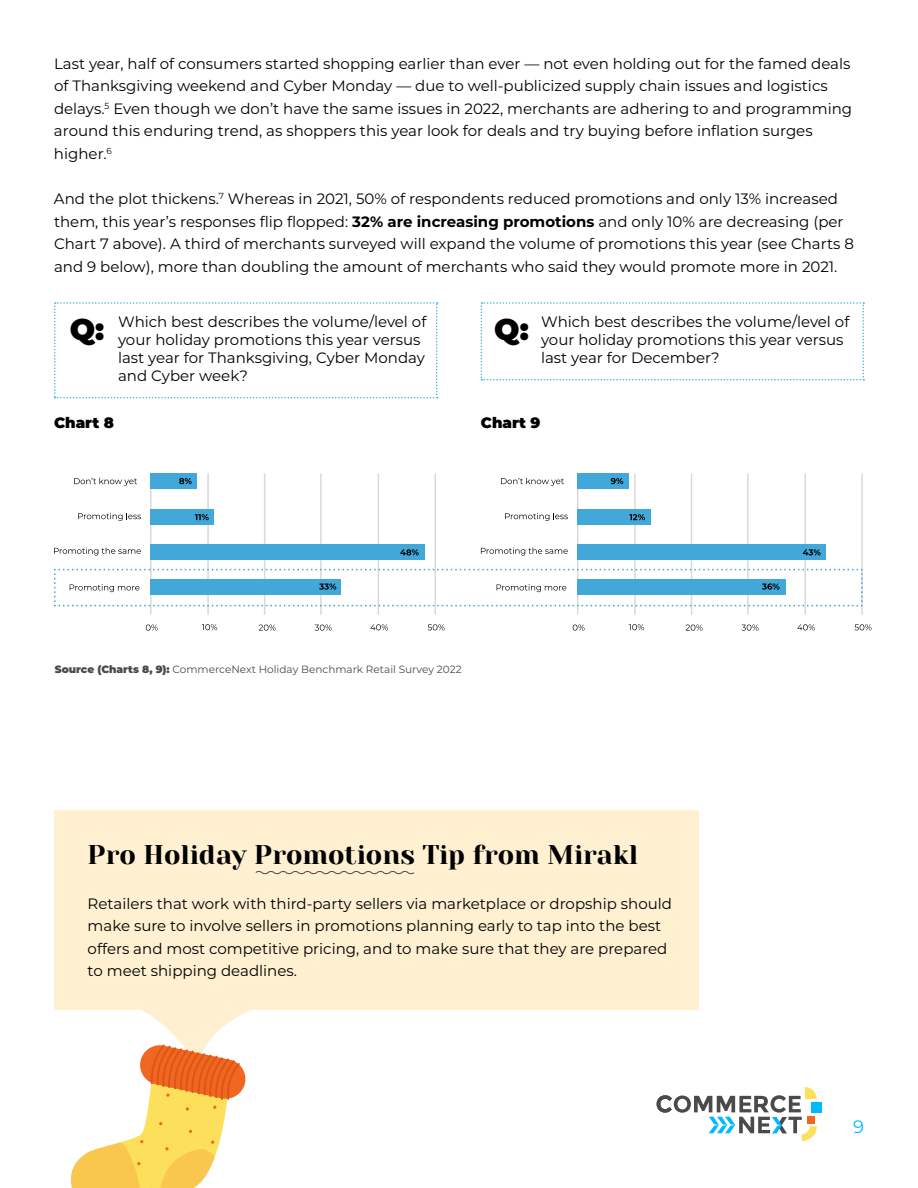
<style>
.page{position:relative;width:918px;height:1188px;background:#fff}
.page>*{position:absolute;margin:0;border:0;box-sizing:border-box;transform-origin:0 0}
.t1{font:27px "Yeseva One";color:#000}
.t2{font:18px "Montserrat";color:#00b9ff}
.t3{font:15px/22.5px "Montserrat";color:#000}
.t4{font:900 15px "Montserrat";color:#000}
.t5{font:10.5px "Montserrat";color:#4a4a4b}
.s1{font-weight:700}
.s2{font-weight:900;font-size:30px}
.s3{font-weight:900}
</style>
<div class="page">
<svg style="left:54px;top:302px;width:384px;height:96px"></svg>
<svg style="left:481px;top:302px;width:383px;height:78px"></svg>
<hr style="left:378px;top:473px;width:1px;height:142px;background:#d9d9d9">
<hr style="left:264px;top:473px;width:1px;height:142px;background:#d9d9d9">
<hr style="left:207px;top:473px;width:2px;height:142px;background:#d9d9d9">
<hr style="left:320px;top:473px;width:2px;height:142px;background:#d9d9d9">
<hr style="left:150px;top:473px;width:2px;height:141px;background:#d9d9d9">
<hr style="left:434px;top:473px;width:2px;height:142px;background:#d9d9d9">
<svg style="left:146px;top:625px;width:12px;height:6px"></svg>
<svg style="left:54px;top:548px;width:87px;height:8px"></svg>
<svg style="left:78px;top:513px;width:63px;height:8px"></svg>
<svg style="left:202px;top:624px;width:15px;height:6px"></svg>
<svg style="left:428px;top:624px;width:17px;height:6px"></svg>
<svg style="left:370px;top:624px;width:18px;height:6px"></svg>
<svg style="left:259px;top:625px;width:17px;height:6px"></svg>
<svg style="left:315px;top:625px;width:17px;height:6px"></svg>
<div style="left:150px;top:544px;width:275px;height:16px;background:#42a8d9"></div>
<div style="left:150px;top:509px;width:64px;height:16px;background:#42a8d9"></div>
<div style="left:150px;top:473px;width:47px;height:16px;background:#42a8d9"></div>
<svg style="left:74px;top:478px;width:63px;height:8px"></svg>
<svg style="left:179px;top:478px;width:13px;height:6px"></svg>
<svg style="left:195px;top:514px;width:14px;height:6px"></svg>
<svg style="left:400px;top:549px;width:19px;height:6px"></svg>
<hr style="left:805px;top:473px;width:1px;height:142px;background:#d9d9d9">
<hr style="left:691px;top:473px;width:1px;height:142px;background:#d9d9d9">
<hr style="left:634px;top:473px;width:2px;height:142px;background:#d9d9d9">
<hr style="left:747px;top:473px;width:2px;height:142px;background:#d9d9d9">
<hr style="left:577px;top:473px;width:1px;height:141px;background:#d9d9d9">
<hr style="left:861px;top:473px;width:2px;height:142px;background:#d9d9d9">
<svg style="left:573px;top:625px;width:12px;height:6px"></svg>
<svg style="left:481px;top:548px;width:87px;height:8px"></svg>
<svg style="left:505px;top:513px;width:63px;height:8px"></svg>
<svg style="left:629px;top:624px;width:15px;height:6px"></svg>
<svg style="left:855px;top:624px;width:17px;height:6px"></svg>
<svg style="left:797px;top:624px;width:18px;height:6px"></svg>
<svg style="left:686px;top:625px;width:17px;height:6px"></svg>
<svg style="left:742px;top:625px;width:17px;height:6px"></svg>
<div style="left:577px;top:544px;width:249px;height:16px;background:#42a8d9"></div>
<div style="left:577px;top:509px;width:73px;height:16px;background:#42a8d9"></div>
<div style="left:577px;top:473px;width:51px;height:16px;background:#42a8d9"></div>
<svg style="left:501px;top:478px;width:63px;height:8px"></svg>
<svg style="left:611px;top:478px;width:12px;height:6px"></svg>
<svg style="left:629px;top:514px;width:16px;height:6px"></svg>
<svg style="left:803px;top:549px;width:18px;height:6px"></svg>
<svg style="left:54px;top:568px;width:809px;height:39px"></svg>
<div style="left:54px;top:810px;width:644px;height:200px;background:#fef0d0"></div>
<div style="left:811px;top:1102px;width:11px;height:11px;background:#00b9ff"></div>
<svg style="left:657px;top:1087px;width:160px;height:54px"></svg>
<svg style="left:71px;top:1010px;width:179px;height:178px"></svg>
<svg style="left:255px;top:871px;width:160px;height:4px"></svg>
<p class="t3" style="left:54px;top:51px;width:800px">Last year, half of consumers started shopping earlier than ever — not even holding out for the famed deals of Thanksgiving weekend and Cyber Monday — due to well-publicized supply chain issues and logistics delays.<sup>5</sup> Even though we don’t have the same issues in 2022, merchants are adhering to and programming around this enduring trend, as shoppers this year look for deals and try buying before inflation surges higher.<sup>6</sup></p>
<p class="t3" style="left:54px;top:187px;width:801px">And the plot thickens.<sup>7</sup> Whereas in 2021, 50% of respondents reduced promotions and only 13% increased them, this year’s responses flip flopped: <span class="s1">32% are increasing promotions</span> and only 10% are decreasing (per Chart 7 above). A third of merchants surveyed will expand the volume of promotions this year (see Charts 8 and 9 below), more than doubling the amount of merchants who said they would promote more in 2021.</p>
<p class="t3" style="left:118px;top:312px;width:310px;line-height:18px;text-indent:-48px"><span class="s2">Q:</span> Which best describes the volume/level of your holiday promotions this year versus last year for Thanksgiving, Cyber Monday and Cyber week?</p>
<p class="t3" style="left:541px;top:312px;width:310px;line-height:18px;text-indent:-47px"><span class="s2">Q:</span> Which best describes the volume/level of your holiday promotions this year versus last year for December?</p>
<p class="t4" style="left:54px;top:411px;width:61px">Chart 8</p>
<p class="t4" style="left:481px;top:411px;width:61px">Chart 9</p>
<p class="t5" style="left:55px;top:662px;width:408px"><span class="s3">Source (Charts 8, 9):</span> CommerceNext Holiday Benchmark Retail Survey 2022</p>
<h1 class="t1" style="left:88px;top:835px;width:552px">Pro Holiday Promotions Tip from Mirakl</h1>
<p class="t3" style="left:88px;top:892px;width:586px">Retailers that work with third-party sellers via marketplace or dropship should make sure to involve sellers in promotions planning early to tap into the best offers and most competitive pricing, and to make sure that they are prepared to meet shipping deadlines.</p>
<p class="t2" style="left:853px;top:1114px;width:12px">9</p>
</div>
